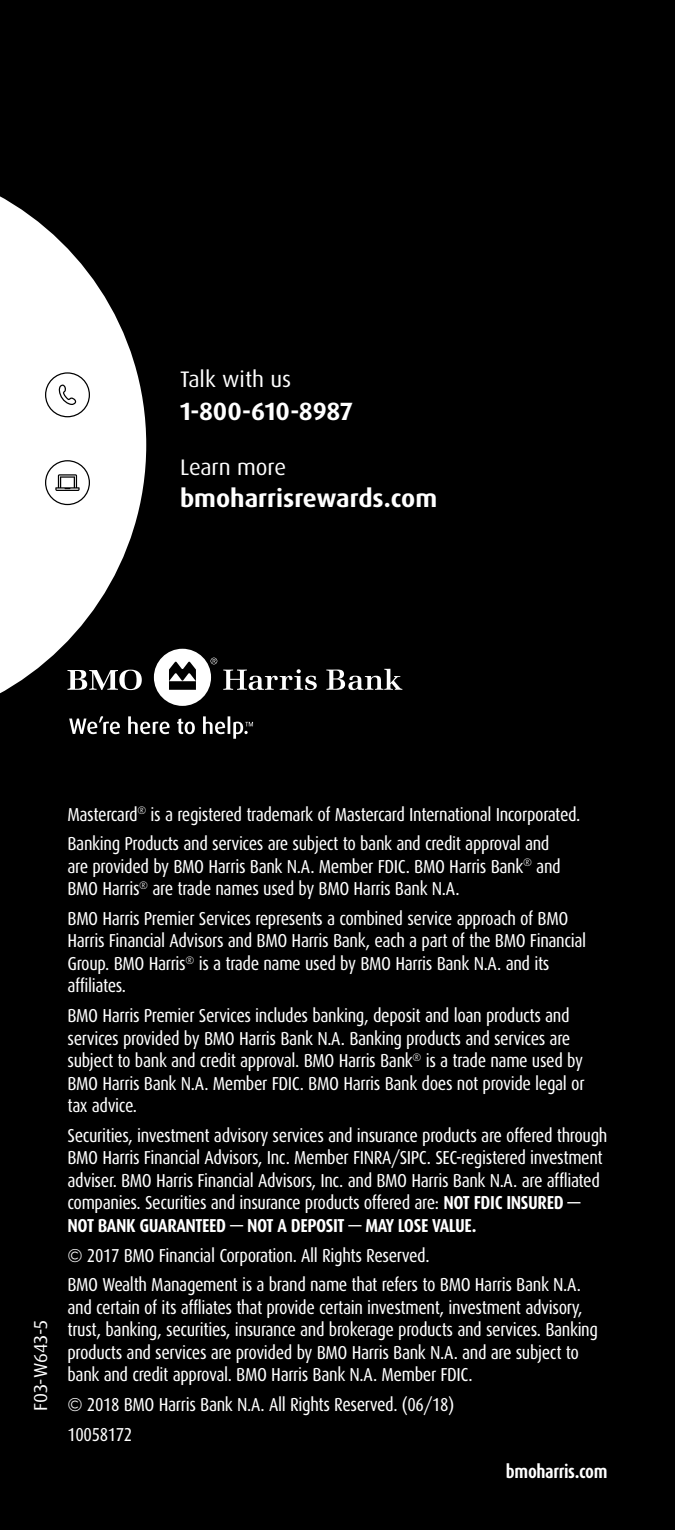
<style>
.page{position:relative;width:675px;height:1530px;background:#000}
.page>*{position:absolute;margin:0;border:0;box-sizing:border-box;transform-origin:0 0}
.t1{font:700 25px "Dax Pro";color:#fff}
.t2{font:22.5px "Dax Pro";color:#fff}
.t3{font:18.75px/22.5px "Dax Condensed";letter-spacing:-.02em;color:#fff}
.t4{font:700 18.75px "Dax Condensed";letter-spacing:-.02em;color:#fff}
.t5{font:18.75px "Dax OT";color:#fff}
.s1{font-weight:700}
</style>
<div class="page">
<svg style="left:0;top:196px;width:146px;height:498px;fill:#fff"></svg>
<svg style="left:45px;top:460px;width:45px;height:45px;background:#d5d5d5"></svg>
<svg style="left:45px;top:372px;width:45px;height:45px;background:#e0e0e0"></svg>
<svg style="left:68px;top:670px;width:74px;height:20px"></svg>
<svg style="left:223px;top:669px;width:94px;height:21px"></svg>
<svg style="left:326px;top:669px;width:76px;height:21px"></svg>
<svg style="left:154px;top:649px;width:63px;height:57px"></svg>
<svg style="left:69px;top:716px;width:51px;height:18px"></svg>
<svg style="left:128px;top:716px;width:42px;height:18px"></svg>
<svg style="left:177px;top:718px;width:18px;height:16px"></svg>
<svg style="left:203px;top:716px;width:50px;height:23px"></svg>
<p class="t2" style="left:180px;top:365px;width:113px">Talk with us</p>
<h1 class="t1" style="left:180px;top:395px;width:174px">1-800-610-8987</h1>
<p class="t2" style="left:180px;top:453px;width:108px">Learn more</p>
<h1 class="t1" style="left:180px;top:482px;width:259px">bmoharrisrewards.com</h1>
<p class="t5" style="left:29px;top:1411px;width:93px;rotate:-90deg">F03-W643-5</p>
<p class="t3" style="left:67px;top:799px;width:515px;line-height:29.8px">Mastercard<sup>®</sup> is a registered trademark of Mastercard International Incorporated.<br>Banking Products and services are subject to bank and credit approval and</p>
<p class="t3" style="left:67px;top:855px;width:495px">are provided by BMO Harris Bank N.A. Member FDIC. BMO Harris Bank<sup>®</sup> and<br>BMO Harris<sup>®</sup> are trade names used by BMO Harris Bank N.A.</p>
<p class="t3" style="left:67px;top:907px;width:520px">BMO Harris Premier Services represents a combined service approach of BMO Harris Financial Advisors and BMO Harris Bank, each a part of the BMO Financial Group. BMO Harris<sup>®</sup> is a trade name used by BMO Harris Bank N.A. and its affiliates.</p>
<p class="t3" style="left:67px;top:1005px;width:519px">BMO Harris Premier Services includes banking, deposit and loan products and services provided by BMO Harris Bank N.A. Banking products and services are subject to bank and credit approval. BMO Harris Bank<sup>®</sup> is a trade name used by BMO Harris Bank N.A. Member FDIC. BMO Harris Bank does not provide legal or tax advice.</p>
<p class="t3" style="left:67px;top:1124px;width:541px">Securities, investment advisory services and insurance products are offered through BMO Harris Financial Advisors, Inc. Member FINRA/SIPC. SEC-registered investment adviser. BMO Harris Financial Advisors, Inc. and BMO Harris Bank N.A. are affliated companies. Securities and insurance products offered are: <span class="s1">NOT FDIC INSURED — NOT BANK GUARANTEED — NOT A DEPOSIT — MAY LOSE VALUE.</span></p>
<p class="t3" style="left:67px;top:1240px;width:515px;line-height:29.8px">© 2017 BMO Financial Corporation. All Rights Reserved.<br>BMO Wealth Management is a brand name that refers to BMO Harris Bank N.A.</p>
<p class="t3" style="left:67px;top:1296px;width:532px">and certain of its affliates that provide certain investment, investment advisory, trust, banking, securities, insurance and brokerage products and services. Banking products and services are provided by BMO Harris Bank N.A. and are subject to bank and credit approval. BMO Harris Bank N.A. Member FDIC.</p>
<p class="t3" style="left:67px;top:1390px;width:388px;line-height:29.8px">© 2018 BMO Harris Bank N.A. All Rights Reserved. (06/18)<br>10058172</p>
<p class="t4" style="left:506px;top:1461px;width:103px">bmoharris.com</p>
</div>
